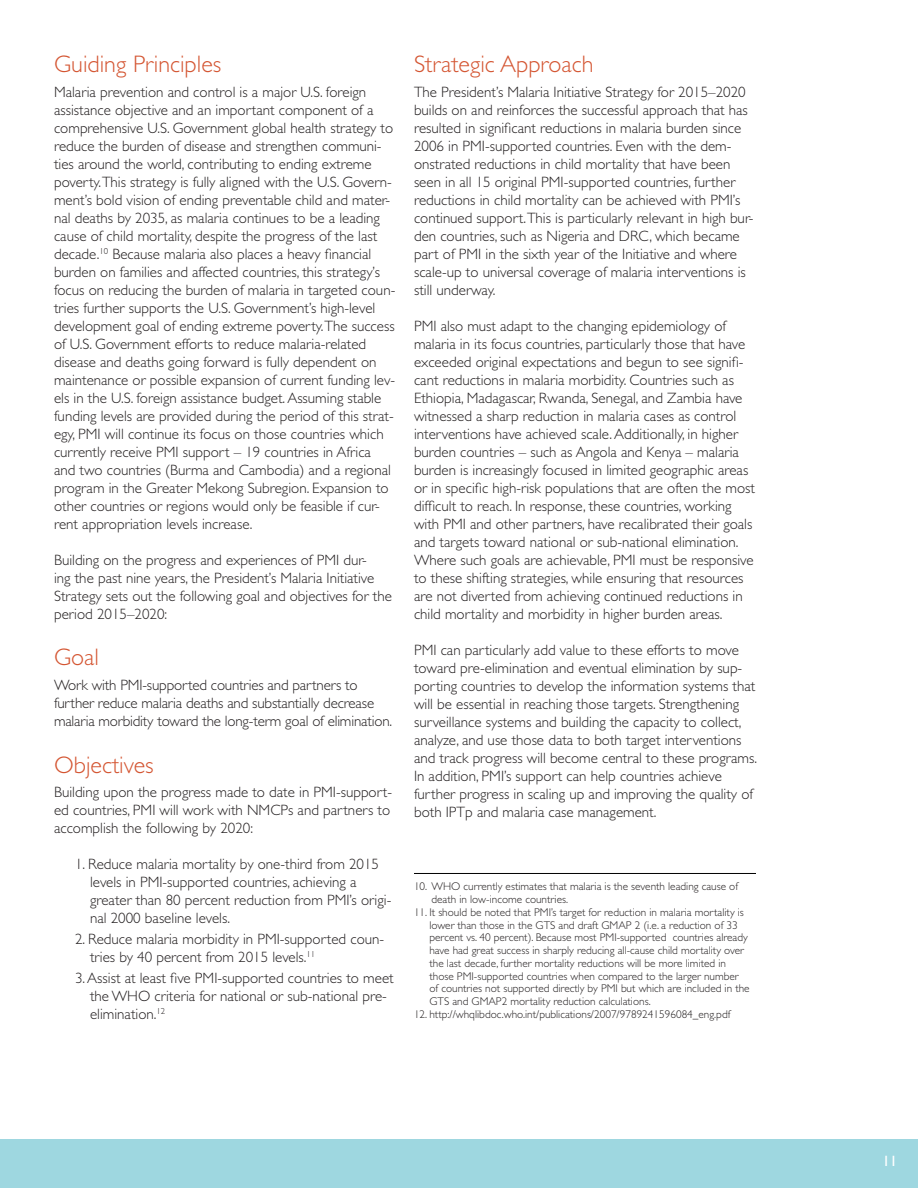
<style>
.page{position:relative;width:918px;height:1188px;background:#fff}
.page>*{position:absolute;margin:0;border:0;box-sizing:border-box;transform-origin:0 0}
.subhead{font:300 24px "Gill Sans";color:#d45532}
.body{font:300 15px/18px "Gill Sans";color:#231f20}
.bullet{font:300 15px/18px "Gill Sans";color:#231f20}
.t1{font:15px "Gill Sans";color:#fff}
.source{font:300 11.25px/12.8px "Gill Sans";color:#231f20}
</style>
<div class="page">
<div style="left:0;top:1139px;width:918px;height:49px;background:#9ed7e0"></div>
<hr style="left:414px;top:873px;width:342px;height:1px;background:#000">
<p class="subhead" style="left:54px;top:50px;width:169px">Guiding Principles</p>
<p class="body" style="left:54px;top:83px;width:343px">Malaria prevention and control is a major U.S. foreign assistance objective and an important component of a comprehensive U.S. Government global health strategy to reduce the burden of disease and strengthen communi&shy;ties around the world, contributing to ending extreme poverty. This strategy is fully aligned with the U.S. Govern&shy;ment’s bold vision of ending preventable child and mater&shy;nal deaths by 2035, as malaria continues to be a leading cause of child mortality, despite the progress of the last decade. <sup>10</sup> Because malaria also places a heavy financial burden on families and affected countries, this strategy’s focus on reducing the burden of malaria in targeted coun&shy;tries further supports the U.S. Government’s high-level development goal of ending extreme poverty. The success of U.S. Government efforts to reduce malaria-related disease and deaths going forward is fully dependent on maintenance or possible expansion of current funding lev&shy;els in the U.S. foreign assistance budget. Assuming stable funding levels are provided during the period of this strat&shy;egy, PMI will continue its focus on those countries which currently receive PMI support – 19 countries in Africa and two countries (Burma and Cambodia) and a regional program in the Greater Mekong Subregion. Expansion to other countries or regions would only be feasible if cur&shy;rent appropriation levels increase.</p>
<p class="body" style="left:54px;top:551px;width:339px">Building on the progress and experiences of PMI dur-<br>ing the past nine years, the President’s Malaria Initiative Strategy sets out the following goal and objectives for the period 2015–2020:</p>
<p class="subhead" style="left:54px;top:644px;width:47px">Goal</p>
<p class="body" style="left:54px;top:676px;width:338px">Work with PMI-supported countries and partners to further reduce malaria deaths and substantially decrease malaria morbidity toward the long-term goal of elimination.</p>
<p class="subhead" style="left:54px;top:751px;width:101px">Objectives</p>
<p class="body" style="left:54px;top:783px;width:340px">Building upon the progress made to date in PMI-support&shy;ed countries, PMI will work with NMCPs and partners to accomplish the following by 2020:</p>
<p class="bullet" style="left:90px;top:855px;width:303px;text-indent:-15px">1. Reduce malaria mortality by one-third from 2015 levels in PMI-supported countries, achieving a greater than 80 percent reduction from PMI’s origi&shy;nal 2000 baseline levels.</p>
<p class="bullet" style="left:90px;top:930px;width:296px;text-indent:-15px">2. Reduce malaria morbidity in PMI-supported coun&shy;tries by 40 percent from 2015 levels. <sup>11</sup></p>
<p class="bullet" style="left:90px;top:969px;width:305px;text-indent:-15px">3. Assist at least five PMI-supported countries to meet the WHO criteria for national or sub-national pre&shy;elimination. <sup>12</sup></p>
<p class="subhead" style="left:414px;top:50px;width:181px">Strategic Approach</p>
<p class="body" style="left:414px;top:83px;width:341px">The President’s Malaria Initiative Strategy for 2015–2020 builds on and reinforces the successful approach that has resulted in significant reductions in malaria burden since 2006 in PMI-supported countries. Even with the dem&shy;onstrated reductions in child mortality that have been seen in all 15 original PMI-supported countries, further reductions in child mortality can be achieved with PMI’s continued support. This is particularly relevant in high bur&shy;den countries, such as Nigeria and DRC, which became part of PMI in the sixth year of the Initiative and where scale-up to universal coverage of malaria interventions is still underway.</p>
<p class="body" style="left:414px;top:317px;width:342px">PMI also must adapt to the changing epidemiology of malaria in its focus countries, particularly those that have exceeded original expectations and begun to see signifi&shy;cant reductions in malaria morbidity. Countries such as Ethiopia, Madagascar, Rwanda, Senegal, and Zambia have witnessed a sharp reduction in malaria cases as control interventions have achieved scale. Additionally, in higher burden countries – such as Angola and Kenya – malaria burden is increasingly focused in limited geographic areas or in specific high-risk populations that are often the most difficult to reach. In response, these countries, working with PMI and other partners, have recalibrated their goals and targets toward national or sub-national elimination.<br>Where such goals are achievable, PMI must be responsive to these shifting strategies, while ensuring that resources are not diverted from achieving continued reductions in child mortality and morbidity in higher burden areas.</p>
<p class="body" style="left:414px;top:641px;width:343px">PMI can particularly add value to these efforts to move toward pre-elimination and eventual elimination by sup&shy;porting countries to develop the information systems that will be essential in reaching those targets. Strengthening surveillance systems and building the capacity to collect, analyze, and use those data to both target interventions and track progress will become central to these programs.<br>In addition, PMI’s support can help countries achieve further progress in scaling up and improving the quality of both IPTp and malaria case management.</p>
<p class="source" style="left:431px;top:880px;width:308px;text-indent:-17px">10. WHO currently estimates that malaria is the seventh leading cause of death in low-income countries.</p>
<p class="source" style="left:429px;top:906px;width:322px;text-indent:-15px">11. It should be noted that PMI’s target for reduction in malaria mortality is lower than those in the GTS and draft GMAP 2 (i.e. a reduction of 33 percent vs. 40 percent). Because most PMI-supported countries already have had great success in sharply reducing all-cause child mortality over the last decade, further mortality reductions will be more limited in those PMI-supported countries when compared to the larger number of countries not supported directly by PMI but which are included in the GTS and GMAP2 mortality reduction calculations.</p>
<p class="source" style="left:414px;top:1008px;width:318px">12. http://whqlibdoc.who.int/publications/2007/9789241596084_eng.pdf</p>
<p class="t1" style="left:882px;top:1153px;width:16px">11</p>
</div>
